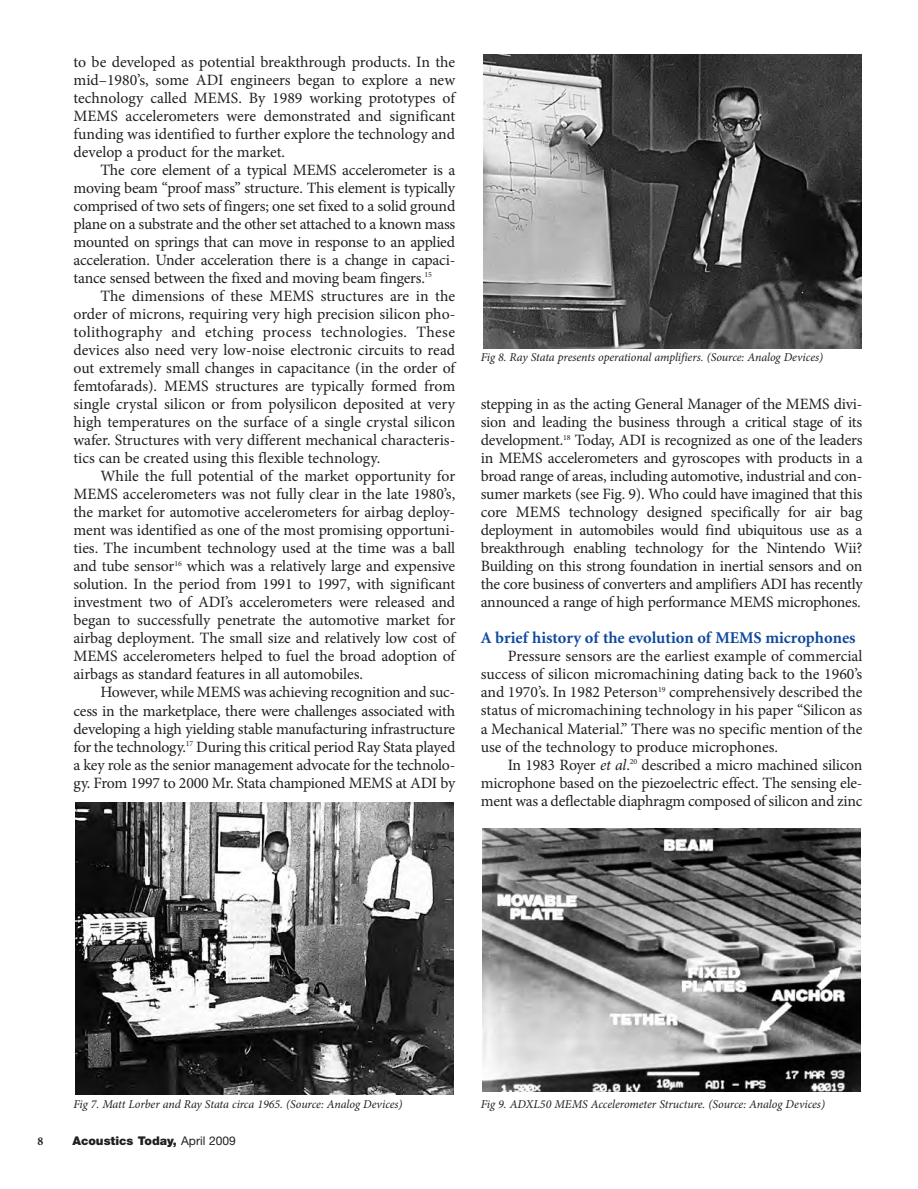
<style>
.page{position:relative;width:918px;height:1189px;background:#fff}
.page>*{position:absolute;margin:0;border:0;box-sizing:border-box;transform-origin:0 0}
.t1{font:700 16.5px "Minion";color:#0f499d}
.t2{font:15.75px/18px "Minion Pro";letter-spacing:-.015em;color:#231f20;text-align:justify}
.t3{font:italic 12px "Minion Pro";letter-spacing:-.01em;color:#231f20}
.t4{font:900 12px "Helvetica Neue";color:#231f20}
.t5{font:700 12px "Minion";color:#231f20}
.s1{font-style:italic}
.s2{font-weight:400}
</style>
<div class="page">
<img style="left:75px;top:802px;width:378px;height:292px">
<img style="left:483px;top:54px;width:378px;height:294px">
<img style="left:483px;top:828px;width:378px;height:263px">
<p class="t2" style="left:74px;top:54px;width:383px">to be developed as potential breakthrough products. In the mid–1980’s, some ADI engineers began to explore a new technology called MEMS. By 1989 working prototypes of MEMS accelerometers were demonstrated and significant funding was identified to further explore the technology and develop a product for the market.</p>
<p class="t2" style="left:74px;top:162px;width:383px;text-indent:27px">The core element of a typical MEMS accelerometer is a moving beam “proof mass” structure. This element is typically comprised of two sets of fingers; one set fixed to a solid ground plane on a substrate and the other set attached to a known mass mounted on springs that can move in response to an applied acceleration. Under acceleration there is a change in capaci&shy;tance sensed between the fixed and moving beam fingers.<sup>15</sup></p>
<p class="t2" style="left:74px;top:288px;width:383px;text-indent:27px">The dimensions of these MEMS structures are in the order of microns, requiring very high precision silicon pho&shy;tolithography and etching process technologies. These devices also need very low-noise electronic circuits to read out extremely small changes in capacitance (in the order of femtofarads). MEMS structures are typically formed from single crystal silicon or from polysilicon deposited at very high temperatures on the surface of a single crystal silicon wafer. Structures with very different mechanical characteris&shy;tics can be created using this flexible technology.</p>
<p class="t2" style="left:74px;top:468px;width:383px;text-indent:27px">While the full potential of the market opportunity for MEMS accelerometers was not fully clear in the late 1980’s, the market for automotive accelerometers for airbag deploy&shy;ment was identified as one of the most promising opportuni&shy;ties. The incumbent technology used at the time was a ball and tube sensor<sup>16</sup> which was a relatively large and expensive solution. In the period from 1991 to 1997, with significant investment two of ADI’s accelerometers were released and began to successfully penetrate the automotive market for airbag deployment. The small size and relatively low cost of MEMS accelerometers helped to fuel the broad adoption of airbags as standard features in all automobiles.</p>
<p class="t2" style="left:74px;top:684px;width:383px;text-indent:27px">However, while MEMS was achieving recognition and suc&shy;cess in the marketplace, there were challenges associated with developing a high yielding stable manufacturing infrastructure for the technology.<sup>17</sup> During this critical period Ray Stata played a key role as the senior management advocate for the technolo&shy;gy. From 1997 to 2000 Mr. Stata championed MEMS at ADI by</p>
<p class="t3" style="left:481px;top:353px;width:344px">Fig 8. Ray Stata presents operational amplifiers. (Source: Analog Devices)</p>
<p class="t2" style="left:481px;top:396px;width:384px">stepping in as the acting General Manager of the MEMS divi&shy;sion and leading the business through a critical stage of its development.<sup>18</sup> Today, ADI is recognized as one of the leaders in MEMS accelerometers and gyroscopes with products in a broad range of areas, including automotive, industrial and con&shy;sumer markets (see Fig. 9). Who could have imagined that this core MEMS technology designed specifically for air bag deployment in automobiles would find ubiquitous use as a breakthrough enabling technology for the Nintendo Wii?<br>Building on this strong foundation in inertial sensors and on the core business of converters and amplifiers ADI has recently announced a range of high performance MEMS microphones.</p>
<p class="t1" style="left:481px;top:631px;width:376px">A brief history of the evolution of MEMS microphones</p>
<p class="t2" style="left:481px;top:648px;width:383px;text-indent:27px">Pressure sensors are the earliest example of commercial success of silicon micromachining dating back to the 1960’s and 1970’s. In 1982 Peterson<sup>19</sup> comprehensively described the status of micromachining technology in his paper “Silicon as a Mechanical Material.” There was no specific mention of the use of the technology to produce microphones.</p>
<p class="t2" style="left:481px;top:756px;width:383px;text-indent:27px">In 1983 Royer <span class="s1">et al</span>.<sup>20</sup> described a micro machined silicon microphone based on the piezoelectric effect. The sensing ele&shy;ment was a deflectable diaphragm composed of silicon and zinc</p>
<p class="t3" style="left:74px;top:1099px;width:331px">Fig 7. Matt Lorber and Ray Stata circa 1965. (Source: Analog Devices)</p>
<p class="t5" style="left:38px;top:1136px;width:7px">8</p>
<p class="t4" style="left:72px;top:1135px;width:165px">Acoustics Today, <span class="s2">April 2009</span></p>
<p class="t3" style="left:481px;top:1098px;width:346px">Fig 9. ADXL50 MEMS Accelerometer Structure. (Source: Analog Devices)</p>
</div>
